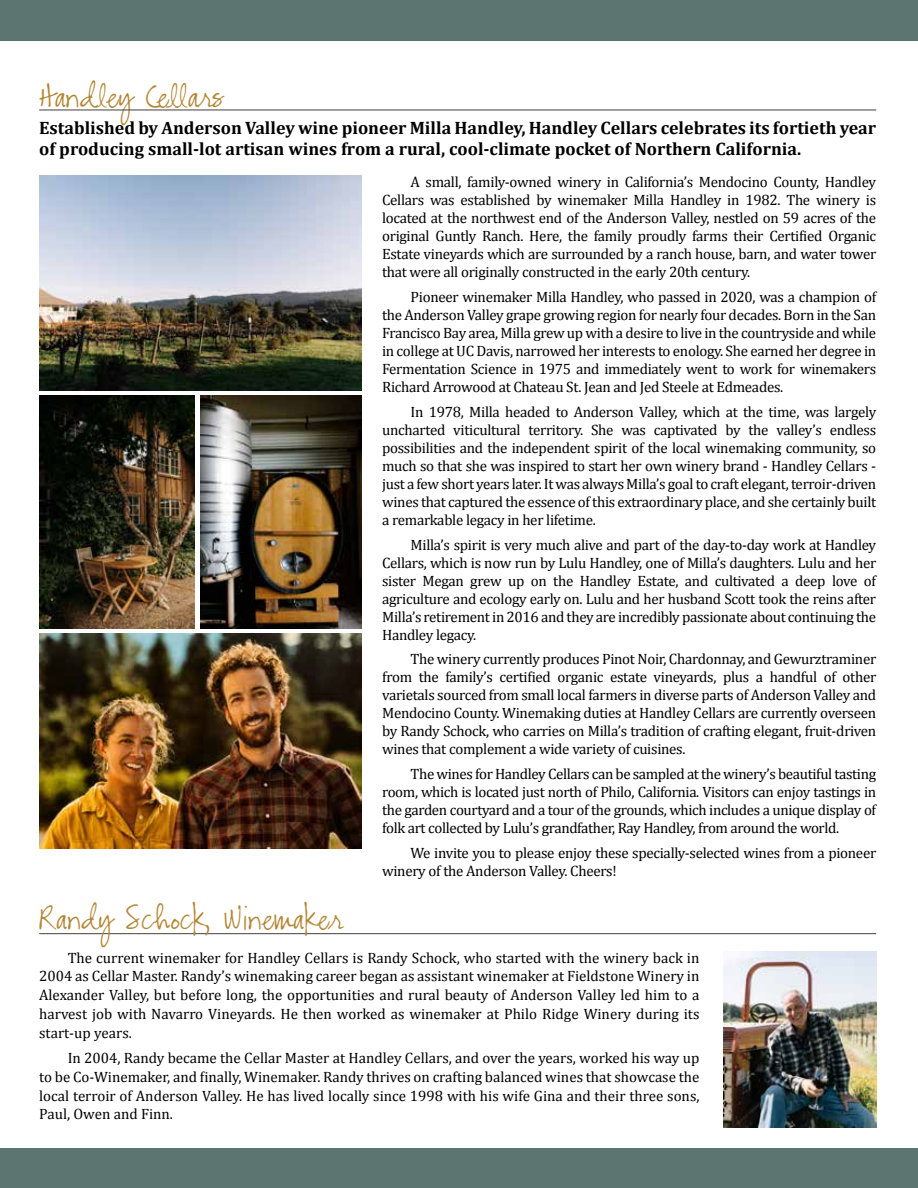
<style>
.page{position:relative;width:918px;height:1188px;background:#fff}
.page>*{position:absolute;margin:0;border:0;box-sizing:border-box;transform-origin:0 0}
.t1{font:33px "CK Alis Hand";color:#b38634}
.t2{font:700 18px/21px "Cambria";color:#000}
.t3{font:15px/18px "Cambria";letter-spacing:-.02em;color:#000;text-align:justify}
</style>
<div class="page">
<div style="left:0;top:0;width:918px;height:41px;background:#5d7570"></div>
<div style="left:0;top:1148px;width:918px;height:40px;background:#5d7570"></div>
<hr style="left:39px;top:933px;width:837px;height:1px;background:#44403e">
<hr style="left:39px;top:110px;width:837px;height:1px;background:#44403e">
<img style="left:201px;top:395px;width:161px;height:234px">
<img style="left:724px;top:951px;width:152px;height:177px">
<img style="left:39px;top:633px;width:323px;height:215px">
<img style="left:39px;top:176px;width:323px;height:215px">
<img style="left:39px;top:395px;width:156px;height:234px">
<h1 class="t1" style="left:39px;top:76px;width:185px">Handley Cellars</h1>
<p class="t2" style="left:39px;top:117px;width:839px">Established by Anderson Valley wine pioneer Milla Handley, Handley Cellars celebrates its fortieth year of producing small-lot artisan wines from a rural, cool-climate pocket of Northern California.</p>
<h1 class="t1" style="left:39px;top:899px;width:305px">Randy Schock, Winemaker</h1>
<p class="t3" style="left:382px;top:173px;width:496px;text-indent:28px">A small, family-owned winery in California’s Mendocino County, Handley Cellars was established by winemaker Milla Handley in 1982. The winery is located at the northwest end of the Anderson Valley, nestled on 59 acres of the original Guntly Ranch. Here, the family proudly farms their Certified Organic Estate vineyards which are surrounded by a ranch house, barn, and water tower that were all originally constructed in the early 20th century.</p>
<p class="t3" style="left:382px;top:288px;width:496px;text-indent:28px">Pioneer winemaker Milla Handley, who passed in 2020, was a champion of the Anderson Valley grape growing region for nearly four decades. Born in the San Francisco Bay area, Milla grew up with a desire to live in the countryside and while in college at UC Davis, narrowed her interests to enology. She earned her degree in Fermentation Science in 1975 and immediately went to work for winemakers Richard Arrowood at Chateau St. Jean and Jed Steele at Edmeades.</p>
<p class="t3" style="left:382px;top:403px;width:496px;text-indent:28px">In 1978, Milla headed to Anderson Valley, which at the time, was largely uncharted viticultural territory. She was captivated by the valley’s endless possibilities and the independent spirit of the local winemaking community, so much so that she was inspired to start her own winery brand - Handley Cellars - just a few short years later. It was always Milla’s goal to craft elegant, terroir-driven wines that captured the essence of this extraordinary place, and she certainly built a remarkable legacy in her lifetime.</p>
<p class="t3" style="left:382px;top:535px;width:496px;text-indent:28px">Milla’s spirit is very much alive and part of the day-to-day work at Handley Cellars, which is now run by Lulu Handley, one of Milla’s daughters. Lulu and her sister Megan grew up on the Handley Estate, and cultivated a deep love of agriculture and ecology early on. Lulu and her husband Scott took the reins after Milla’s retirement in 2016 and they are incredibly passionate about continuing the Handley legacy.</p>
<p class="t3" style="left:382px;top:650px;width:496px;text-indent:28px">The winery currently produces Pinot Noir, Chardonnay, and Gewurztraminer from the family’s certified organic estate vineyards, plus a handful of other varietals sourced from small local farmers in diverse parts of Anderson Valley and Mendocino County. Winemaking duties at Handley Cellars are currently overseen by Randy Schock, who carries on Milla’s tradition of crafting elegant, fruit-driven wines that complement a wide variety of cuisines.</p>
<p class="t3" style="left:382px;top:765px;width:496px;text-indent:28px">The wines for Handley Cellars can be sampled at the winery’s beautiful tasting room, which is located just north of Philo, California. Visitors can enjoy tastings in the garden courtyard and a tour of the grounds, which includes a unique display of folk art collected by Lulu’s grandfather, Ray Handley, from around the world.</p>
<p class="t3" style="left:382px;top:844px;width:496px;text-indent:28px">We invite you to please enjoy these specially-selected wines from a pioneer winery of the Anderson Valley. Cheers!</p>
<p class="t3" style="left:39px;top:948px;width:662px;line-height:18.8px;text-indent:28px">The current winemaker for Handley Cellars is Randy Schock, who started with the winery back in 2004 as Cellar Master. Randy’s winemaking career began as assistant winemaker at Fieldstone Winery in Alexander Valley, but before long, the opportunities and rural beauty of Anderson Valley led him to a harvest job with Navarro Vineyards. He then worked as winemaker at Philo Ridge Winery during its start-up years.</p>
<p class="t3" style="left:39px;top:1049px;width:662px;line-height:18.8px;text-indent:28px">In 2004, Randy became the Cellar Master at Handley Cellars, and over the years, worked his way up to be Co-Winemaker, and finally, Winemaker. Randy thrives on crafting balanced wines that showcase the local terroir of Anderson Valley. He has lived locally since 1998 with his wife Gina and their three sons, Paul, Owen and Finn.</p>
</div>
